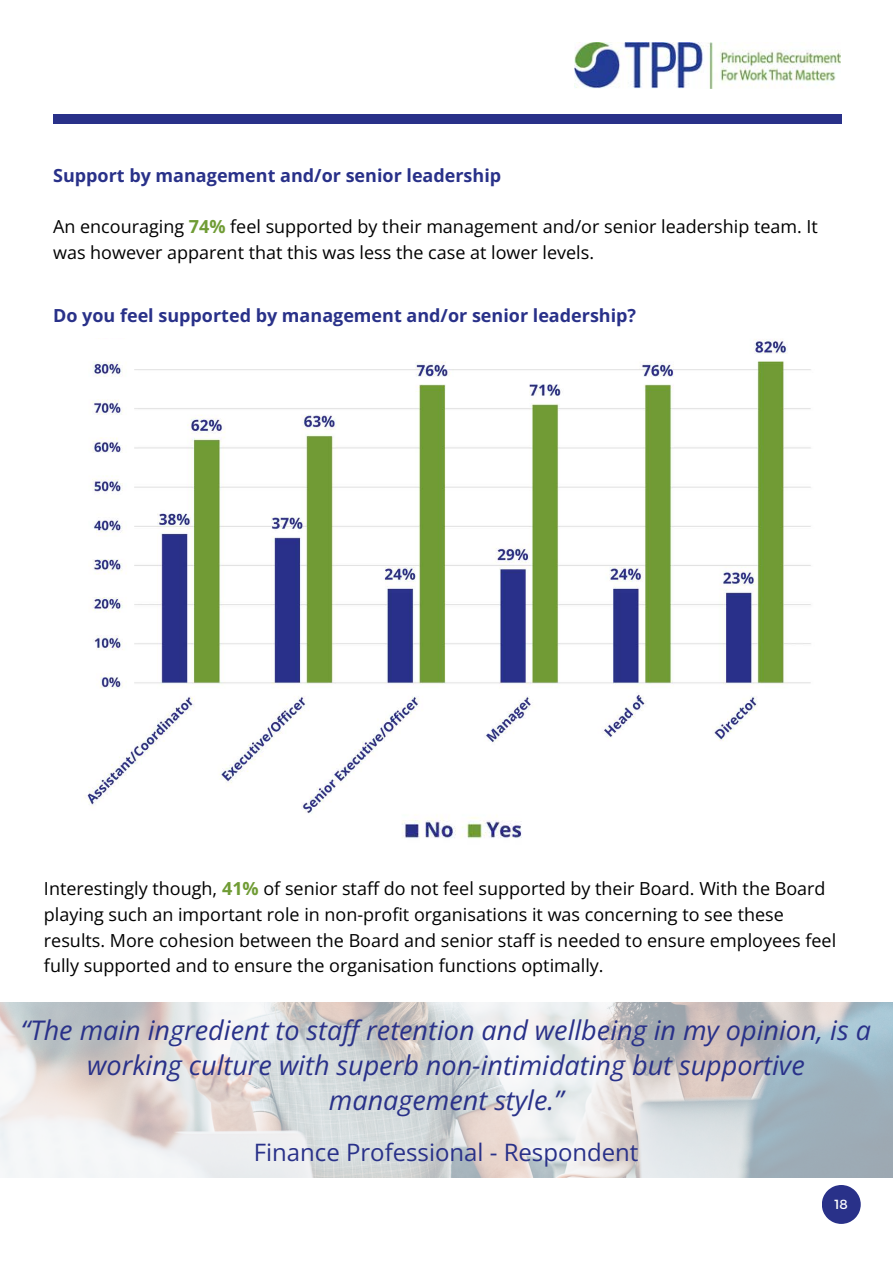
<style>
.page{position:relative;width:893px;height:1264px;background:#fff}
.page>*{position:absolute;margin:0;border:0;box-sizing:border-box;transform-origin:0 0}
.t1{font:italic 27px/34.8px "Open Sans";color:#293189;text-align:center}
.t2{font:24px "Open Sans";color:#293189}
.t3{font:18px/25.8px "Open Sans";color:#000}
.t4{font:700 18px "Open Sans";color:#293189}
.t5{font:13.2px "Montserrat";color:#fff}
.s1{font-weight:700;color:#709c35}
</style>
<div class="page">
<div style="left:53px;top:115px;width:788px;height:9px;background:#293189"></div>
<svg style="left:822px;top:1185px;width:38px;height:38px"></svg>
<img style="left:574px;top:43px;width:266px;height:46px">
<img style="left:84px;top:339px;width:727px;height:475px">
<img style="left:0;top:1002px;width:892px;height:175px">
<img style="left:385px;top:809px;width:158px;height:30px">
<p class="t4" style="left:53px;top:162px;width:449px">Support by management and/or senior leadership</p>
<p class="t3" style="left:53px;top:213px;width:766px">An encouraging <span class="s1">74%</span> feel supported by their management and/or senior leadership team. It was however apparent that this was less the case at lower levels.</p>
<p class="t4" style="left:53px;top:303px;width:584px">Do you feel supported by management and/or senior leadership?</p>
<p class="t3" style="left:44px;top:874px;width:793px">Interestingly though, <span class="s1">41%</span> of senior staff do not feel supported by their Board. With the Board playing such an important role in non-profit organisations it was concerning to see these results. More cohesion between the Board and senior staff is needed to ensure employees feel fully supported and to ensure the organisation functions optimally.</p>
<p class="t1" style="left:21px;top:1012px;width:851px">“The main ingredient to staff retention and wellbeing in my opinion, is a working culture with superb non-intimidating but supportive management style.”</p>
<p class="t2" style="left:254px;top:1134px;width:386px">Finance Professional - Respondent</p>
<p class="t5" style="left:834px;top:1195px;width:15px">18</p>
</div>
